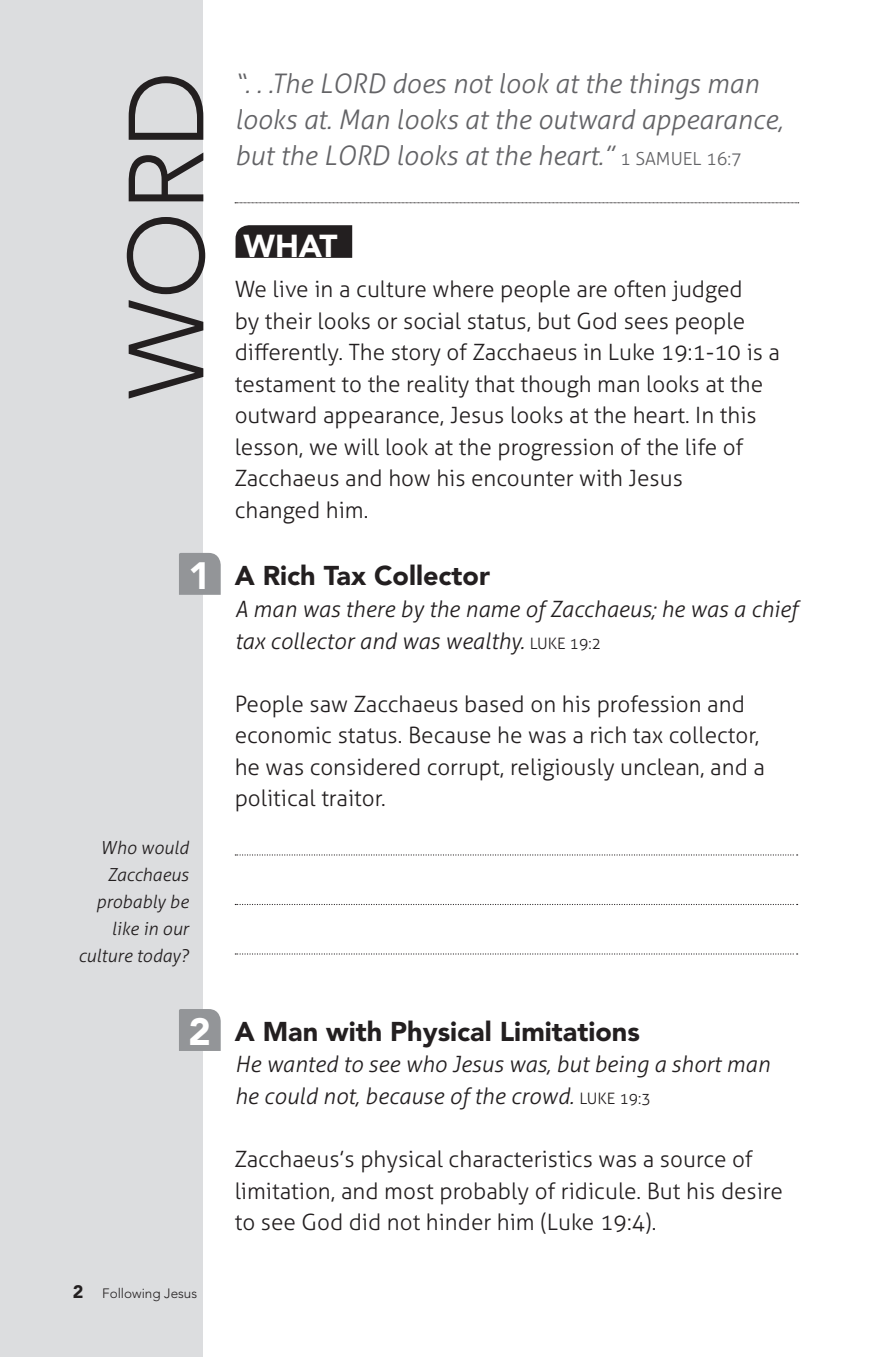
<style>
.page{position:relative;width:871px;height:1357px;background:#fff}
.page>*{position:absolute;margin:0;border:0;box-sizing:border-box;transform-origin:0 0}
.t1{font:300 105.52px "Avenir LT Std";color:#231f20}
.t2{font:900 37.8px "Avenir LT Std";color:#fff}
.t3{font:900 31.5px "Avenir LT Std";color:#fff}
.t4{font:italic 300 27px/36px "Aller";color:#636366}
.t5{font:900 27px "Avenir LT Std";color:#231f20}
.t6{font:300 22.5px/31.5px "Aller";color:#231f20}
.t7{font:italic 300 22.5px/31.5px "Aller";color:#231f20}
.t8{font:italic 300 18px/27px "Aller";color:#231f20;text-align:right}
.t9{font:300 18px "Aller";color:#636366}
.t10{font:300 15.75px "Aller";color:#231f20}
.t11{font:300 13.5px "Avenir LT Std";color:#231f20}
.s1{font-style:normal;font-size:18px}
.s2{font-weight:900;font-size:18px}
.s3{font-style:normal;font-size:15.75px}
</style>
<div class="page">
<div style="left:0;top:0;width:203px;height:1357px;background:#dcdddf"></div>
<svg style="left:235px;top:854px;width:562px;height:1px"></svg>
<svg style="left:235px;top:904px;width:562px;height:1px"></svg>
<svg style="left:235px;top:953px;width:562px;height:1px"></svg>
<div style="left:179px;top:553px;width:42px;height:42px;background:#939598"></div>
<svg style="left:235px;top:202px;width:564px;height:1px"></svg>
<svg style="left:235px;top:225px;width:117px;height:33px;background:#282425"></svg>
<div style="left:179px;top:1009px;width:42px;height:42px;background:#939598"></div>
<h1 class="t1" style="left:105px;top:399px;width:330px;rotate:-90deg">WORD</h1>
<p class="t4" style="left:235px;top:65px;width:550px">“. . .The LORD does not look at the things man looks at. Man looks at the outward appearance, but the LORD looks at the heart.” <span class="s1">1 Samuel</span></p>
<p class="t9" style="left:706px;top:148px;width:38px">16:7</p>
<h3 class="t3" style="left:244px;top:227px;width:76px">WHAT</h3>
<p class="t6" style="left:235px;top:274px;width:547px">We live in a culture where people are often judged<br>by their looks or social status, but God sees people differently. The story of Zacchaeus in Luke 19:1-10 is a testament to the reality that though man looks at the outward appearance, Jesus looks at the heart. I n this lesson, we will look at the progression of the life of Zacchaeus and how his encounter with Jesus<br>changed him.</p>
<h2 class="t2" style="left:189px;top:553px;width:24px">1</h2>
<p class="t8" style="left:78px;top:834px;width:112px">Who would<br>Zacchaeus probably be like in our culture today?</p>
<h2 class="t2" style="left:189px;top:1009px;width:24px">2</h2>
<p class="t11" style="left:73px;top:1285px;width:126px"><span class="s2">2</span> Following Jesus</p>
<p class="t5" style="left:235px;top:560px;width:257px">A Rich Tax Collector</p>
<p class="t7" style="left:235px;top:593px;width:564px">A man was there by the name of Zacchaeus; he was a chief tax collector and was wealthy. <span class="s3">Luke</span></p>
<p class="t10" style="left:569px;top:633px;width:33px">19:2</p>
<p class="t6" style="left:235px;top:688px;width:532px">People saw Zacchaeus based on his profession and economic status. Because he was a rich tax collector, he was considered corrupt, religiously unclean, and a political traitor.</p>
<p class="t5" style="left:235px;top:1015px;width:407px">A Man with Physical Limitations</p>
<p class="t7" style="left:235px;top:1049px;width:537px">He wanted to see who Jesus was, but being a short man he could not, because of the crowd. <span class="s3">Luke</span></p>
<p class="t10" style="left:619px;top:1089px;width:33px">19:3</p>
<p class="t6" style="left:235px;top:1143px;width:550px">Zacchaeus’s physical characteristics was a source of limitation, and most probably of ridicule. But his desire to see God did not hinder him (Luke 19:4).</p>
</div>
